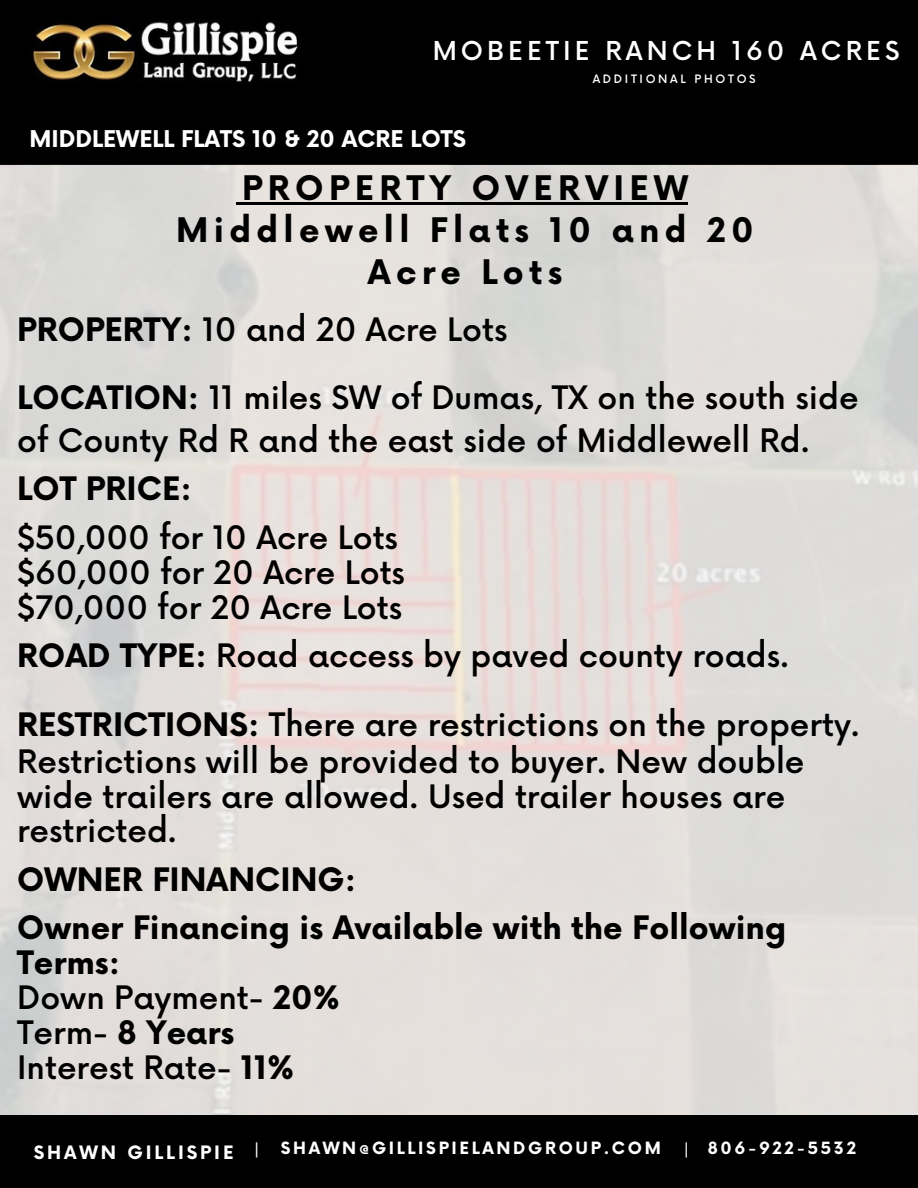
<style>
.page{position:relative;width:918px;height:1188px;background:#fff}
.page>*{position:absolute;margin:0;border:0;box-sizing:border-box;transform-origin:0 0}
.t1{font:700 33px/41.7px "Now";letter-spacing:.16em;color:#000;text-align:center}
.t2{font:500 31.5px/34.8px "Now";color:#000}
.t3{font:700 31.5px/48.3px "Now";color:#000}
.t4{font:500 25.35px "Now";letter-spacing:.16em;color:#fff}
.t5{font:700 22.5px "Now";color:#fff}
.t6{font:700 18px "Now";letter-spacing:.16em;color:#fff}
.t7{font:500 16.8px "Now";color:#fff}
.t8{font:700 16.5px "Now";letter-spacing:.16em;color:#fff}
.t9{font:500 11.25px "Now";letter-spacing:.24em;color:#fff}
.s1{font-weight:700}
</style>
<div class="page">
<div style="left:0;top:0;width:918px;height:164px;background:#000"></div>
<img style="left:32px;top:21px;width:266px;height:62px">
<img style="left:0;top:164px;width:918px;height:951px">
<div style="left:0;top:1115px;width:918px;height:73px;background:#000"></div>
<hr style="left:236px;top:202px;width:451px;height:3px;background:#000">
<p class="t4" style="left:433px;top:37px;width:468px">MOBEETIE RANCH 160 ACRES</p>
<h2 class="t9" style="left:593px;top:72px;width:164px">ADDITIONAL PHOTOS</h2>
<p class="t5" style="left:29px;top:126px;width:438px">MIDDLEWELL FLATS 10 &amp; 20 ACRE LOTS</p>
<h4 class="t1" style="left:176px;top:170px;width:579px">PROPERTY OVERVIEW<br>Middlewell Flats 10 and 20<br>Acre Lots</h4>
<p class="t2" style="left:17px;top:297px;width:843px;line-height:68.7px"><span class="s1">PROPERTY:</span> 10 and 20 Acre Lots<br><span class="s1">LOCATION:</span> 11 miles SW of Dumas, TX on the south side</p>
<p class="t2" style="left:17px;top:418px;width:794px;line-height:48.3px">of County Rd R and the east side of Middlewell Rd.<br><span class="s1">LOT PRICE:<br></span>$50,000 for 10 Acre Lots</p>
<p class="t2" style="left:17px;top:557px;width:389px">$60,000 for 20 Acre Lots $70,000 for 20 Acre Lots</p>
<p class="t2" style="left:17px;top:623px;width:844px;line-height:68.7px"><span class="s1">ROAD TYPE:</span> Road access by paved county roads.<br><span class="s1">RESTRICTIONS:</span> There are restrictions on the property.</p>
<p class="t2" style="left:17px;top:746px;width:789px">Restrictions will be provided to buyer. New double wide trailers are allowed. Used trailer houses are restricted.</p>
<p class="t3" style="left:17px;top:857px;width:771px">OWNER FINANCING:<br>Owner Financing is Available with the Following</p>
<p class="t2" style="left:17px;top:947px;width:324px"><span class="s1">Terms:<br></span>Down Payment- <span class="s1">20%<br></span>Term- <span class="s1">8 Years<br></span>Interest Rate- <span class="s1">11%</span></p>
<h3 class="t6" style="left:34px;top:1143px;width:201px">SHAWN GILLISPIE</h3>
<p class="t7" style="left:254px;top:1140px;width:7px">|</p>
<h1 class="t8" style="left:281px;top:1139px;width:382px">SHAWN@GILLISPIELANDGROUP.COM</h1>
<h1 class="t7" style="left:684px;top:1140px;width:7px">|</h1>
<h4 class="t8" style="left:708px;top:1139px;width:150px">806-922-5532</h4>
</div>
